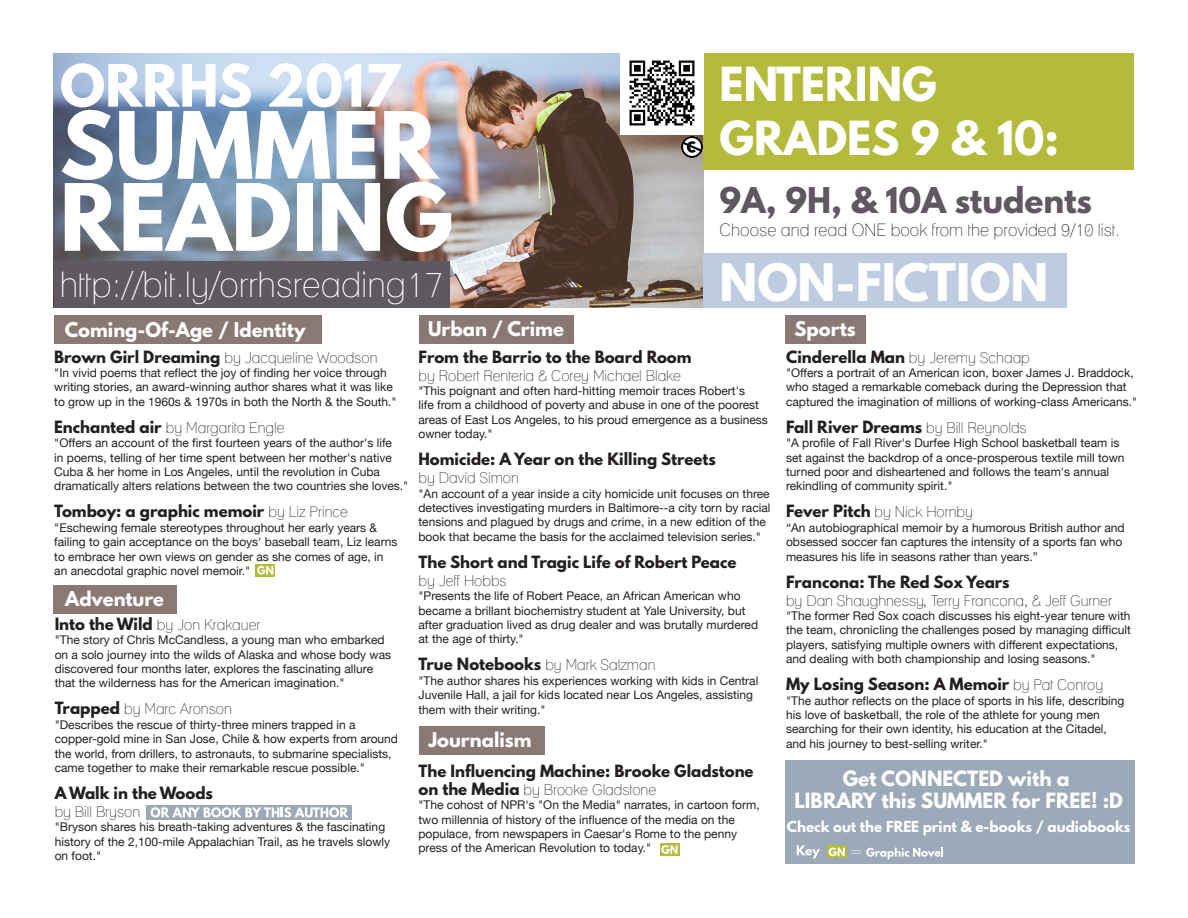
<style>
.page{position:relative;width:1188px;height:918px;background:#fff}
.page>*{position:absolute;margin:0;border:0;box-sizing:border-box;transform-origin:0 0}
.t1{font:700 82.2px/72px "League Spartan";color:#fff}
.t2{font:700 51.75px "League Spartan";color:#fff}
.t3{font:700 45.9px "League Spartan";color:#fff}
.t4{font:700 41.7px/54px "League Spartan";color:#fff}
.t5{font:condensed 35.4px "Lane";color:#fff}
.t6{font:700 31.5px "League Spartan";color:#5f5860}
.t7{font:700 18.6px/22.4px "League Spartan";color:#fff;text-align:center}
.t8{font:700 18px "League Spartan";color:#fff}
.t9{font:condensed 17.25px "Lane";color:#231f20}
.t10{font:condensed 17.25px "Lane";color:#fff}
.t11{font:condensed 15px "Lane";color:#231f20}
.t12{font:700 15px "League Spartan";color:#231f20}
.t13{font:700 13.5px "League Spartan";color:#fff}
.t14{font:12px/14.4px "Helvetica Neue";color:#231f20}
.s1{font-family:"League Spartan";font-weight:700;font-stretch:normal}
.s2{font-family:"Lane";font-weight:400;font-stretch:condensed}
</style>
<div class="page">
<img style="left:54px;top:53px;width:649px;height:255px">
<div style="left:54px;top:261px;width:396px;height:47px;background:#5e5860"></div>
<div style="left:703px;top:53px;width:431px;height:117px;background:#b4bb3b"></div>
<div style="left:703px;top:254px;width:364px;height:54px;background:#becce0"></div>
<svg style="left:255px;top:564px;width:20px;height:12px"></svg>
<svg style="left:257px;top:566px;width:16px;height:9px"></svg>
<div style="left:660px;top:843px;width:19px;height:13px;background:#b4bb3b"></div>
<svg style="left:661px;top:845px;width:17px;height:9px"></svg>
<div style="left:785px;top:760px;width:350px;height:104px;background:#9ca9b9"></div>
<svg style="left:827px;top:846px;width:20px;height:12px"></svg>
<svg style="left:829px;top:848px;width:16px;height:8px"></svg>
<svg style="left:797px;top:845px;width:25px;height:13px"></svg>
<svg style="left:866px;top:848px;width:77px;height:11px"></svg>
<img style="left:682px;top:137px;width:20px;height:20px">
<div style="left:54px;top:315px;width:268px;height:28px;background:#8a7873"></div>
<div style="left:419px;top:315px;width:155px;height:29px;background:#8a7873"></div>
<div style="left:785px;top:315px;width:80px;height:29px;background:#8a7873"></div>
<div style="left:54px;top:585px;width:123px;height:28px;background:#8a7873"></div>
<div style="left:146px;top:805px;width:206px;height:15px;background:#9ca9b9"></div>
<svg style="left:150px;top:807px;width:198px;height:11px"></svg>
<div style="left:419px;top:726px;width:126px;height:29px;background:#8a7873"></div>
<img style="left:620px;top:53px;width:83px;height:81px">
<h2 class="t2" style="left:60px;top:45px;width:342px">ORRHS 2017</h2>
<h1 class="t1" style="left:60px;top:108px;width:395px">SUMMER<br>READING</h1>
<h3 class="t5" style="left:60px;top:262px;width:385px">http://bit.ly/orrhsreading17</h3>
<h3 class="t4" style="left:720px;top:57px;width:341px">ENTERING<br>GRADES 9 &amp; 10:</h3>
<h3 class="t6" style="left:720px;top:176px;width:374px">9A, 9H, &amp; 10A students</h3>
<h3 class="t9" style="left:720px;top:219px;width:402px">Choose and read ONE book from the provided 9/10 list.</h3>
<h3 class="t3" style="left:720px;top:246px;width:330px">NON-FICTION</h3>
<h3 class="t8" style="left:65px;top:315px;width:242px">Coming-Of-Age / Identity</h3>
<p class="t11" style="left:54px;top:348px;width:325px"><span class="s1">Brown Girl Dreaming</span> by Jacqueline Woodson</p>
<p class="t14" style="left:54px;top:365px;width:344px">" In vivid poems that reflect the joy of finding her voice through writing stories, an award-winning author shares what it was like to grow up in the 1960s &amp; 1970s in both the North &amp; the South."</p>
<p class="t11" style="left:54px;top:418px;width:232px"><span class="s1">Enchanted air</span> by Margarita Engle</p>
<p class="t14" style="left:54px;top:435px;width:356px">"Offers an account of the first fourteen years of the author's life<br>in poems, telling of her time spent between her mother's native Cuba &amp; her home in Los Angeles, until the revolution in Cuba dramatically alters relations between the two countries she loves."</p>
<p class="t12" style="left:54px;top:500px;width:295px">Tomboy: a graphic memoir <span class="s2">by Liz Prince</span></p>
<p class="t14" style="left:54px;top:520px;width:345px">" Eschewing female stereotypes throughout her early years &amp; failing to gain acceptance on the boys' baseball team, Liz learns to embrace her own views on gender as she comes of age, in an anecdotal graphic novel memoir."</p>
<p class="t11" style="left:55px;top:615px;width:207px"><span class="s1">Into the Wild</span> by Jon Krakauer</p>
<p class="t14" style="left:55px;top:633px;width:338px">" The story of Chris McCandless, a young man who embarked on a solo journey into the wilds of Alaska and whose body was discovered four months later, explores the fascinating allure that the wilderness has for the American imagination."</p>
<p class="t11" style="left:55px;top:700px;width:179px"><span class="s1">Trapped</span> by Marc Aronson</p>
<p class="t14" style="left:55px;top:717px;width:345px">" Describes the rescue of thirty-three miners trapped in a copper-gold mine in San Jose, Chile &amp; how experts from around the world, from drillers, to astronauts, to submarine specialists, came together to make their remarkable rescue possible."</p>
<p class="t12" style="left:55px;top:781px;width:160px">A Walk in the Woods</p>
<p class="t11" style="left:55px;top:803px;width:87px">by Bill Bryson</p>
<p class="t14" style="left:55px;top:820px;width:337px">" Bryson shares his breath-taking adventures &amp; the fascinating history of the 2,100-mile Appalachian Trail, as he travels slowly on foot."</p>
<h3 class="t8" style="left:65px;top:585px;width:100px">Adventure</h3>
<h3 class="t8" style="left:428px;top:315px;width:137px">Urban / Crime</h3>
<h3 class="t8" style="left:795px;top:314px;width:63px">Sports</h3>
<p class="t12" style="left:419px;top:345px;width:275px">From the Barrio to the Board Room</p>
<p class="t11" style="left:419px;top:366px;width:264px">by Robert Renteria &amp; Corey Michael Blake</p>
<p class="t14" style="left:419px;top:383px;width:351px">" This poignant and often hard-hitting memoir traces Robert's<br>life from a childhood of poverty and abuse in one of the poorest areas of East Los Angeles, to his proud emergence as a business owner today."</p>
<p class="t12" style="left:419px;top:447px;width:299px">Homicide: A Year on the Killing Streets</p>
<p class="t11" style="left:419px;top:469px;width:102px">by David Simon</p>
<p class="t14" style="left:419px;top:486px;width:354px">"An account of a year inside a city homicide unit focuses on three detectives investigating murders in Baltimore--a city torn by racial tensions and plagued by drugs and crime, in a new edition of the book that became the basis for the acclaimed television series."</p>
<p class="t12" style="left:419px;top:550px;width:319px">The Short and Tragic Life of Robert Peace</p>
<p class="t11" style="left:419px;top:571px;width:90px">by Jeff Hobbs</p>
<p class="t14" style="left:419px;top:588px;width:341px">" Presents the life of Robert Peace, an African American who became a brillant biochemistry student at Yale University, but after graduation lived as drug dealer and was brutally murdered at the age of thirty."</p>
<p class="t12" style="left:419px;top:653px;width:239px">True Notebooks <span class="s2">by Mark Salzman</span></p>
<p class="t14" style="left:419px;top:673px;width:341px">" The author shares his experiences working with kids in Central<br>Juvenile Hall, a jail for kids located near Los Angeles, assisting them with their writing."</p>
<h3 class="t8" style="left:429px;top:726px;width:104px">Journalism</h3>
<p class="t12" style="left:419px;top:759px;width:337px">The Influencing Machine: Brooke Gladstone</p>
<p class="t11" style="left:419px;top:780px;width:239px"><span class="s1">on the Media</span> by Brooke Gladstone</p>
<p class="t14" style="left:419px;top:798px;width:343px">" The cohost of NPR's "On the Media" narrates, in cartoon form, two millennia of history of the influence of the media on the populace, from newspapers in Caesar's Rome to the penny press of the American Revolution to today."</p>
<p class="t11" style="left:786px;top:348px;width:245px"><span class="s1">Cinderella Man</span> by Jeremy Schaap</p>
<p class="t14" style="left:786px;top:365px;width:353px">"Offers a portrait of an American icon, boxer James J. Braddock, who staged a remarkable comeback during the Depression that captured the imagination of millions of working-class Americans."</p>
<p class="t12" style="left:786px;top:415px;width:242px">Fall River Dreams <span class="s2">by Bill Reynolds</span></p>
<p class="t14" style="left:786px;top:435px;width:340px">" A profile of Fall River's Durfee High School basketball team is set against the backdrop of a once-prosperous textile mill town turned poor and disheartened and follows the team's annual rekindling of community spirit."</p>
<p class="t11" style="left:786px;top:503px;width:188px"><span class="s1">Fever Pitch</span> by Nick Hornby</p>
<p class="t14" style="left:786px;top:520px;width:340px">“An autobiographical memoir by a humorous British author and obsessed soccer fan captures the intensity of a sports fan who measures his life in seasons rather than years.”</p>
<p class="t12" style="left:786px;top:570px;width:225px">Francona: The Red Sox Years</p>
<p class="t11" style="left:786px;top:591px;width:328px">by Dan Shaughnessy, Terry Francona, &amp; Jeff Gurner</p>
<p class="t14" style="left:786px;top:608px;width:346px">" The former Red Sox coach discusses his eight-year tenure with the team, chronicling the challenges posed by managing difficult players, satisfying multiple owners with different expectations, and dealing with both championship and losing seasons."</p>
<p class="t12" style="left:786px;top:672px;width:319px">My Losing Season: A Memoir <span class="s2">by Pat Conroy</span></p>
<p class="t14" style="left:786px;top:693px;width:340px">"The author reflects on the place of sports in his life, describing his love of basketball, the role of the athlete for young men searching for their own identity, his education at the Citadel, and his journey to best-selling writer."</p>
<h3 class="t7" style="left:794px;top:767px;width:330px">Get CONNECTED with a<br>LIBRARY this SUMMER for FREE! :D</h3>
<p class="t13" style="left:787px;top:816px;width:345px">Check out the FREE print &amp; e-books / audiobooks</p>
<h3 class="t10" style="left:849px;top:841px;width:16px">=</h3>
</div>
